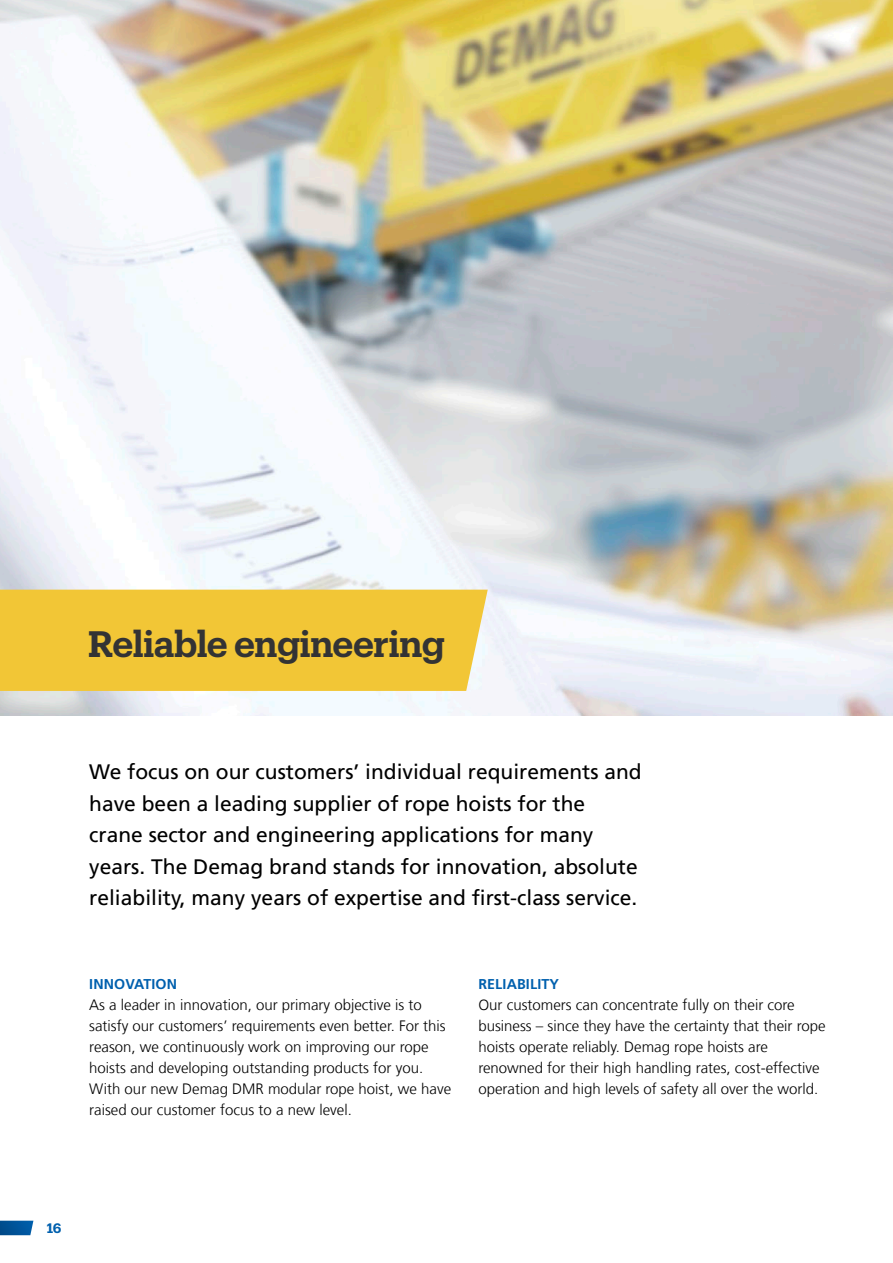
<style>
.page{position:relative;width:893px;height:1263px;background:#fff}
.page>*{position:absolute;margin:0;border:0;box-sizing:border-box;transform-origin:0 0}
.t1{font:600 36px "Produkt";letter-spacing:-.015em;color:#333334}
.t2{font:21px/31.5px "Frutiger LT Com";color:#000}
.t3{font:300 15px/21px "Frutiger LT Com";color:#000}
.t4{font:700 14.25px "Frutiger LT Com";letter-spacing:.01em;color:#0060ae}
.t5{font:600 13.5px "Produkt";color:#0060ae}
</style>
<div class="page">
<img style="left:0;top:0;width:893px;height:716px">
<div style="left:0;top:590px;width:488px;height:101px;background:#f2c636"></div>
<svg style="left:0;top:1221px;width:33px;height:14px"></svg>
<h1 class="t1" style="left:88px;top:619px;width:358px">Reliable engineering</h1>
<p class="t2" style="left:89px;top:756px;width:554px">We focus on our customers’ individual requirements and have been a leading supplier of rope hoists for the crane sector and engineering applications for many years. The Demag brand stands for innovation, absolute reliability, many years of expertise and first-class service.</p>
<p class="t4" style="left:89px;top:975px;width:89px">INNOVATION</p>
<p class="t3" style="left:89px;top:994px;width:363px">As a leader in innovation, our primary objective is to satisfy our customers’ requirements even better. For this reason, we continuously work on improving our rope hoists and developing outstanding products for you.<br>With our new Demag DMR modular rope hoist, we have raised our customer focus to a new level.</p>
<p class="t4" style="left:478px;top:975px;width:82px">RELIABILITY</p>
<p class="t3" style="left:478px;top:994px;width:349px">Our customers can concentrate fully on their core business – since they have the certainty that their rope hoists operate reliably. Demag rope hoists are renowned for their high handling rates, cost-effective operation and high levels of safety all over the world.</p>
<p class="t5" style="left:47px;top:1218px;width:16px">16</p>
</div>
